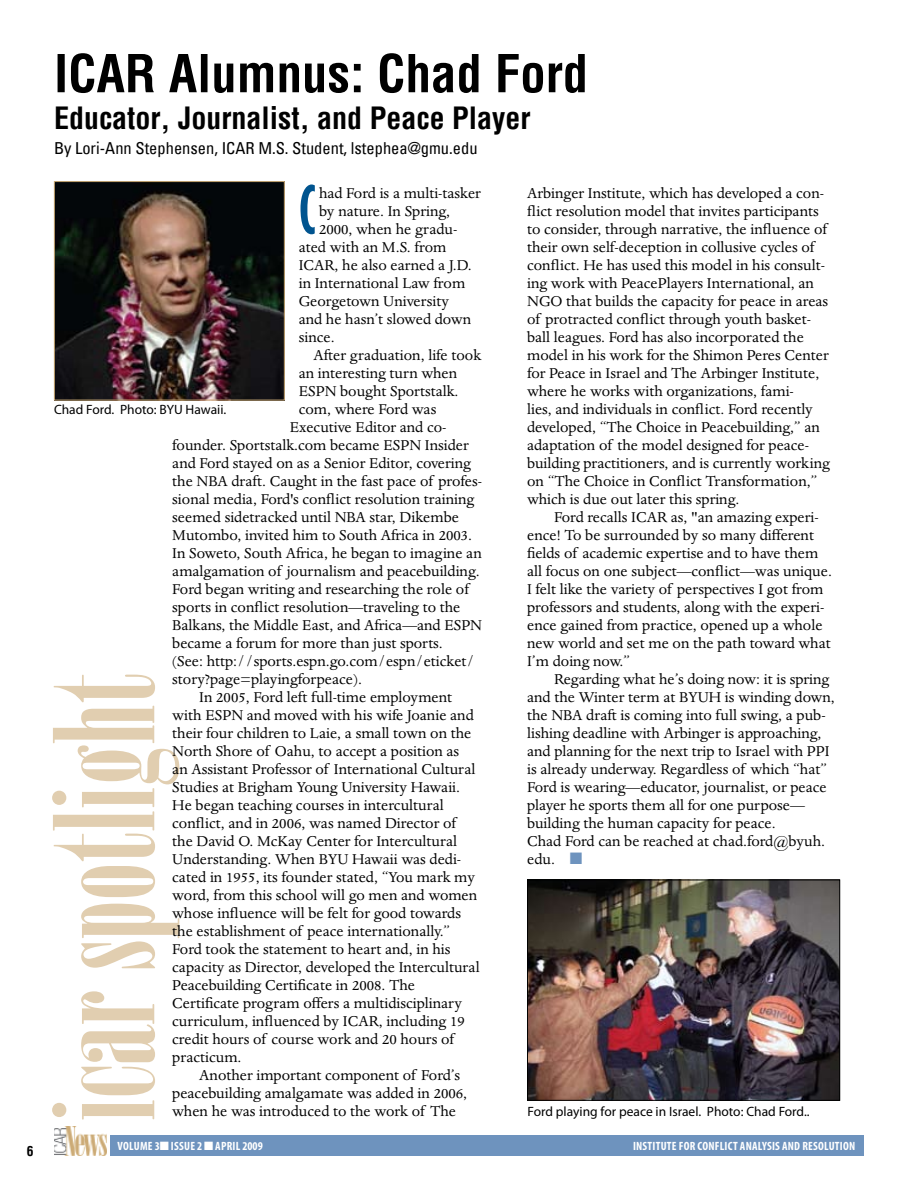
<style>
.page{position:relative;width:918px;height:1188px;background:#fff}
.page>*{position:absolute;margin:0;border:0;box-sizing:border-box;transform-origin:0 0}
.t1{font:138px "Onyx";color:#e1ceb0}
.t2{font:61.8px "Gill Sans Std Bold Extra Cond";color:#00548f}
.t3{font:700 condensed 51px "Helvetica";color:#000}
.t4{font:700 condensed 30px "Helvetica";color:#000}
.t5{font:16.5px/18px "Dante MT Std";color:#000}
.t6{font:condensed 16.5px "Univers";color:#000}
.t7{font:13.5px "Myriad Pro";color:#000}
.t8{font:700 condensed 13.5px "Helvetica";color:#000}
.t9{font:700 condensed 12px "Myriad Pro";letter-spacing:.02em;color:#fff}
.s1{color:#6e93be}
</style>
<div class="page">
<div style="left:111px;top:1135px;width:753px;height:21px;background:#6e93be"></div>
<img style="left:54px;top:1126px;width:53px;height:30px">
<img style="left:529px;top:882px;width:309px;height:217px">
<div style="left:527px;top:880px;width:313px;height:221px;border:1px solid #000"></div>
<img style="left:56px;top:183px;width:227px;height:215px">
<div style="left:54px;top:181px;width:231px;height:219px;border:1px solid #caaa76"></div>
<p class="t8" style="left:27px;top:1142px;width:8px">6</p>
<h3 class="t3" style="left:54px;top:40px;width:536px">ICAR Alumnus: Chad Ford</h3>
<h3 class="t4" style="left:54px;top:98px;width:478px">Educator, Journalist, and Peace Player</h3>
<p class="t6" style="left:54px;top:137px;width:425px">By Lori-Ann Stephensen, ICAR M.S. Student, lstephea@gmu.edu</p>
<h2 class="t2" style="left:299px;top:172px;width:20px">C</h2>
<p class="t5" style="left:319px;top:184px;width:163px">had Ford is a multi-tasker</p>
<p class="t5" style="left:319px;top:202px;width:133px">by nature. In Spring,</p>
<p class="t5" style="left:319px;top:220px;width:140px">2000, when he gradu-</p>
<p class="t5" style="left:299px;top:238px;width:149px">ated with an M.S. from</p>
<p class="t5" style="left:299px;top:256px;width:175px">ICAR, he also earned a J.D.</p>
<p class="t5" style="left:299px;top:274px;width:168px">in International Law from</p>
<p class="t5" style="left:299px;top:292px;width:152px">Georgetown University</p>
<p class="t5" style="left:299px;top:310px;width:174px">and he hasn’t slowed down</p>
<p class="t5" style="left:299px;top:328px;width:37px">since.</p>
<p class="t5" style="left:314px;top:346px;width:169px">After graduation, life took</p>
<p class="t5" style="left:299px;top:364px;width:160px">an interesting turn when</p>
<p class="t5" style="left:299px;top:382px;width:161px">ESPN bought Sportstalk.</p>
<p class="t5" style="left:299px;top:400px;width:139px">com, where Ford was</p>
<p class="t5" style="left:290px;top:418px;width:158px">Executive Editor and co-</p>
<p class="t5" style="left:172px;top:436px;width:298px">founder. Sportstalk.com became ESPN Insider</p>
<p class="t5" style="left:172px;top:454px;width:300px">and Ford stayed on as a Senior Editor, covering</p>
<p class="t5" style="left:172px;top:472px;width:311px">the NBA draft. Caught in the fast pace of profes-</p>
<p class="t5" style="left:172px;top:490px;width:304px">sional media, Ford's conflict resolution training</p>
<p class="t5" style="left:172px;top:508px;width:288px">seemed sidetracked until NBA star, Dikembe</p>
<p class="t5" style="left:172px;top:526px;width:301px">Mutombo, invited him to South Africa in 2003.</p>
<p class="t5" style="left:172px;top:544px;width:311px">In Soweto, South Africa, he began to imagine an</p>
<p class="t5" style="left:172px;top:562px;width:309px">amalgamation of journalism and peacebuilding.</p>
<p class="t5" style="left:172px;top:580px;width:298px">Ford began writing and researching the role of</p>
<p class="t5" style="left:172px;top:598px;width:290px">sports in conflict resolution—traveling to the</p>
<p class="t5" style="left:172px;top:616px;width:311px">Balkans, the Middle East, and Africa—and ESPN</p>
<p class="t5" style="left:172px;top:634px;width:272px">became a forum for more than just sports.</p>
<p class="t5" style="left:172px;top:652px;width:304px">(See: http://sports.espn.go.com/espn/eticket/</p>
<p class="t5" style="left:172px;top:670px;width:191px">story?page=playingforpeace).</p>
<p class="t5" style="left:199px;top:688px;width:254px">In 2005, Ford left full-time employment</p>
<p class="t5" style="left:172px;top:706px;width:303px">with ESPN and moved with his wife Joanie and</p>
<p class="t5" style="left:172px;top:724px;width:301px">their four children to Laie, a small town on the</p>
<p class="t5" style="left:172px;top:742px;width:288px">North Shore of Oahu, to accept a position as</p>
<p class="t5" style="left:172px;top:760px;width:305px">an Assistant Professor of International Cultural</p>
<p class="t5" style="left:172px;top:778px;width:289px">Studies at Brigham Young University Hawaii.</p>
<p class="t5" style="left:172px;top:796px;width:273px">He began teaching courses in intercultural</p>
<p class="t5" style="left:172px;top:814px;width:285px">conflict, and in 2006, was named Director of</p>
<p class="t5" style="left:172px;top:832px;width:286px">the David O. McKay Center for Intercultural</p>
<p class="t5" style="left:172px;top:850px;width:290px">Understanding. When BYU Hawaii was dedi-</p>
<p class="t5" style="left:172px;top:868px;width:304px">cated in 1955, its founder stated, “You mark my</p>
<p class="t5" style="left:172px;top:886px;width:307px">word, from this school will go men and women</p>
<p class="t5" style="left:172px;top:904px;width:290px">whose influence will be felt for good towards</p>
<p class="t5" style="left:172px;top:922px;width:280px">the establishment of peace internationally.”</p>
<p class="t5" style="left:172px;top:940px;width:280px">Ford took the statement to heart and, in his</p>
<p class="t5" style="left:172px;top:958px;width:309px">capacity as Director, developed the Intercultural</p>
<p class="t5" style="left:172px;top:976px;width:244px">Peacebuilding Certificate in 2008. The</p>
<p class="t5" style="left:172px;top:994px;width:291px">Certificate program offers a multidisciplinary</p>
<p class="t5" style="left:172px;top:1012px;width:294px">curriculum, influenced by ICAR, including 19</p>
<p class="t5" style="left:172px;top:1030px;width:283px">credit hours of course work and 20 hours of</p>
<p class="t5" style="left:172px;top:1048px;width:71px">practicum.</p>
<p class="t5" style="left:199px;top:1066px;width:262px">Another important component of Ford’s</p>
<p class="t5" style="left:172px;top:1084px;width:296px">peacebuilding amalgamate was added in 2006,</p>
<p class="t5" style="left:172px;top:1102px;width:285px">when he was introduced to the work of The</p>
<p class="t7" style="left:54px;top:401px;width:174px">Chad Ford. Photo: BYU Hawaii.</p>
<h1 class="t1" style="left:26px;top:1120px;width:449px;rotate:-90deg">icar spotlight</h1>
<p class="t5" style="left:527px;top:184px;width:304px">Arbinger Institute, which has developed a con&shy;flict resolution model that invites participants to consider, through narrative, the influence of their own self-deception in collusive cycles of conflict. He has used this model in his consult&shy;ing work with PeacePlayers International, an NGO that builds the capacity for peace in areas of protracted conflict through youth basket&shy;ball leagues. Ford has also incorporated the model in his work for the Shimon Peres Center for Peace in Israel and The Arbinger Institute, where he works with organizations, fami-<br>lies, and individuals in conflict. Ford recently developed, “The Choice in Peacebuilding,” an adaptation of the model designed for peace&shy;building practitioners, and is currently working on “The Choice in Conflict Transformation,” which is due out later this spring.</p>
<p class="t5" style="left:527px;top:508px;width:306px;text-indent:27px">Ford recalls ICAR as, "an amazing experi&shy;ence! To be surrounded by so many different fields of academic expertise and to have them all focus on one subject—conflict—was unique.<br>I felt like the variety of perspectives I got from professors and students, along with the experi&shy;ence gained from practice, opened up a whole new world and set me on the path toward what I’m doing now.”</p>
<p class="t5" style="left:527px;top:670px;width:309px;text-indent:27px">Regarding what he’s doing now: it is spring and the Winter term at BYUH is winding down, the NBA draft is coming into full swing, a pub&shy;lishing deadline with Arbinger is approaching, and planning for the next trip to Israel with PPI is already underway. Regardless of which “hat” Ford is wearing—educator, journalist, or peace player he sports them all for one purpose— building the human capacity for peace.<br>Chad Ford can be reached at chad.ford@byuh. edu. <span class="s1">■</span></p>
<p class="t7" style="left:528px;top:1103px;width:283px">Ford playing for peace in Israel. Photo: Chad Ford..</p>
<p class="t9" style="left:118px;top:1138px;width:147px">VOLUME 3■ ISSUE 2 ■ APRIL 2009</p>
<p class="t9" style="left:633px;top:1138px;width:224px">INSTITUTE FOR CONFLICT ANALYSIS AND RESOLUTION</p>
</div>
